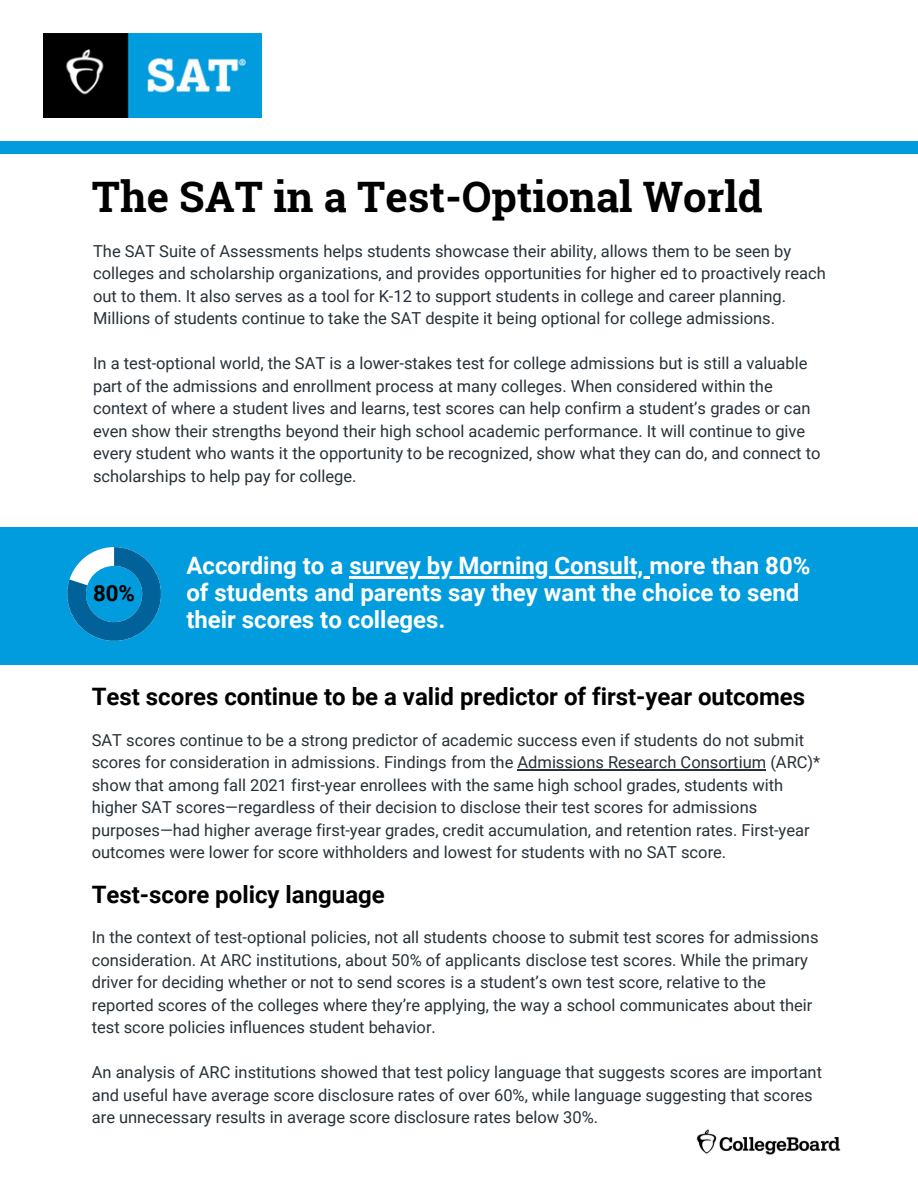
<style>
.page{position:relative;width:918px;height:1188px;background:#fff}
.page>*{position:absolute;margin:0;border:0;box-sizing:border-box;transform-origin:0 0}
.t1{font:700 42px "Roboto Slab";color:#000}
.t2{font:700 24px/27px "Roboto";color:#fff}
.t3{font:700 24px "Roboto";color:#000}
.t4{font:700 22.2px "Roboto";color:#000}
.t5{font:16.5px/22.5px "Roboto";color:#283139}
</style>
<div class="page">
<div style="left:0;top:141px;width:918px;height:13px;background:#019cde"></div>
<img style="left:43px;top:33px;width:218px;height:85px">
<div style="left:0;top:527px;width:918px;height:138px;background:#019cde"></div>
<hr style="left:349px;top:576px;width:301px;height:2px;background:#fff">
<svg style="left:67px;top:547px;width:94px;height:94px"></svg>
<hr style="left:518px;top:769px;width:248px;height:2px;background:#283139">
<img style="left:696px;top:1129px;width:145px;height:26px">
<h1 class="t1" style="left:92px;top:168px;width:672px">The SAT in a Test-Optional World</h1>
<p class="t5" style="left:93px;top:240px;width:734px">The SAT Suite of Assessments helps students showcase their ability, allows them to be seen by colleges and scholarship organizations, and provides opportunities for higher ed to proactively reach out to them. It also serves as a tool for K-12 to support students in college and career planning.<br>Millions of students continue to take the SAT despite it being optional for college admissions.</p>
<p class="t5" style="left:93px;top:352px;width:729px">In a test-optional world, the SAT is a lower-stakes test for college admissions but is still a valuable part of the admissions and enrollment process at many colleges. When considered within the context of where a student lives and learns, test scores can help confirm a student’s grades or can even show their strengths beyond their high school academic performance. It will continue to give every student who wants it the opportunity to be recognized, show what they can do, and connect to scholarships to help pay for college.</p>
<h3 class="t4" style="left:93px;top:581px;width:43px">80%</h3>
<p class="t2" style="left:186px;top:552px;width:626px">According to a survey by Morning Consult, more than 80% of students and parents say they want the choice to send their scores to colleges.</p>
<h2 class="t3" style="left:92px;top:683px;width:715px">Test scores continue to be a valid predictor of first-year outcomes</h2>
<p class="t5" style="left:92px;top:729px;width:730px">SAT scores continue to be a strong predictor of academic success even if students do not submit scores for consideration in admissions. Findings from the Admissions Research Consortium (ARC)* show that among fall 2021 first-year enrollees with the same high school grades, students with higher SAT scores—regardless of their decision to disclose their test scores for admissions purposes—had higher average first-year grades, credit accumulation, and retention rates. First-year outcomes were lower for score withholders and lowest for students with no SAT score.</p>
<h2 class="t3" style="left:92px;top:880px;width:295px">Test-score policy language</h2>
<p class="t5" style="left:92px;top:926px;width:728px">In the context of test-optional policies, not all students choose to submit test scores for admissions consideration. At ARC institutions, about 50% of applicants disclose test scores. While the primary driver for deciding whether or not to send scores is a student’s own test score, relative to the reported scores of the colleges where they’re applying, the way a school communicates about their test score policies influences student behavior.</p>
<p class="t5" style="left:92px;top:1061px;width:732px">An analysis of ARC institutions showed that test policy language that suggests scores are important and useful have average score disclosure rates of over 60%, while language suggesting that scores are unnecessary results in average score disclosure rates below 30%.</p>
</div>
